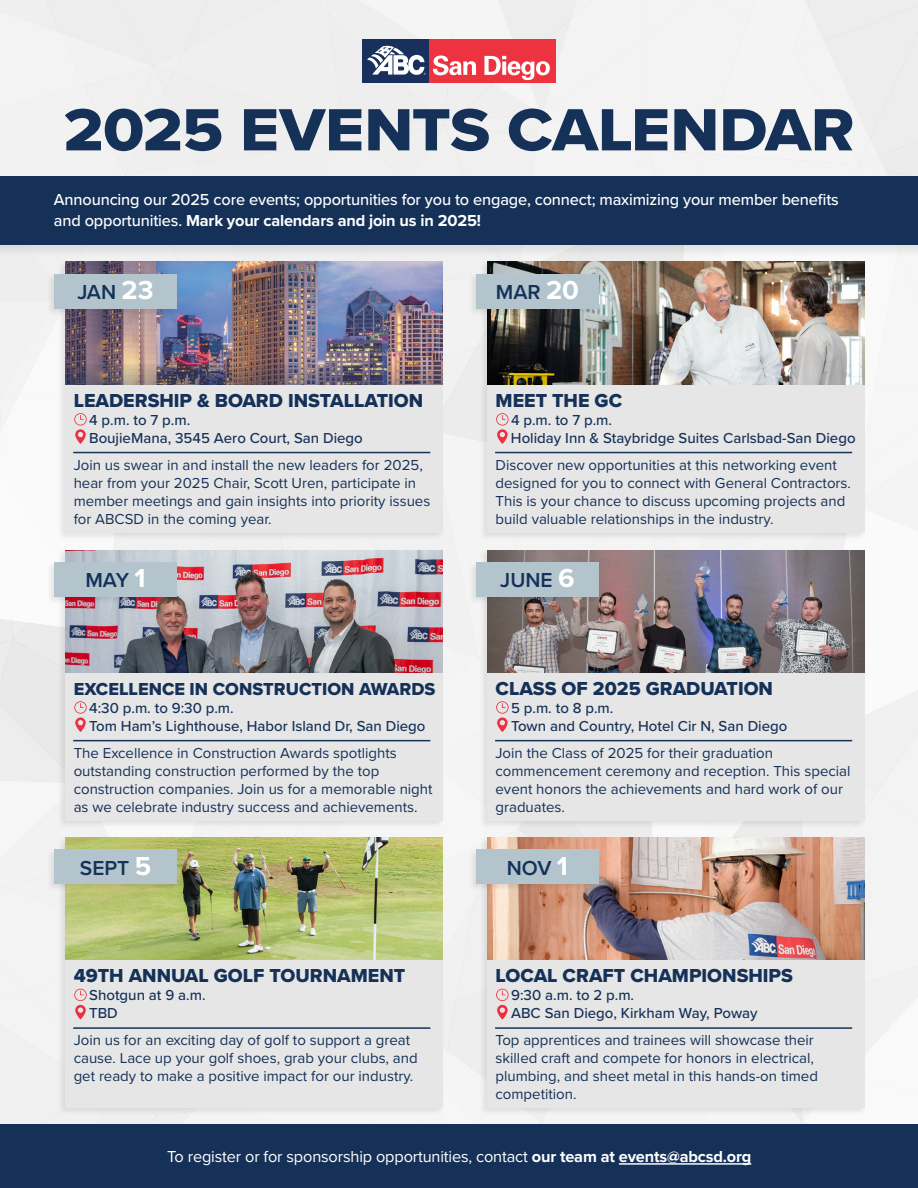
<style>
.page{position:relative;width:918px;height:1188px;background:#fff}
.page>*{position:absolute;margin:0;border:0;box-sizing:border-box;transform-origin:0 0}
.t1{font:61.8px "Proxima Nova Extrabld";letter-spacing:-.01em;color:#153158;scale:1.07 1}
.t2{font:600 21px "Proxima Nova";color:#143259}
.t3{font:19.5px "Proxima Nova Extrabld";color:#153158}
.t4{font:18px "Proxima Nova Extrabld";color:#153158}
.t5{font:500 16.5px/21px "Proxima Nova";letter-spacing:-.01em;color:#fff}
.t6{font:16.5px "Proxima Nova";letter-spacing:-.01em;color:#fff}
.t7{font:15px/18px "Proxima Nova";color:#153158}
.t8{font:500 15px "Proxima Nova";color:#153158}
.s1{font-weight:700}
.s2{font-weight:700;font-size:27px;color:#fff}
</style>
<div class="page">
<img style="left:0;top:0;width:918px;height:1188px">
<p class="t1" style="left:63px;top:84px;width:741px">2025 EVENTS CALENDAR</p>
<p class="t5" style="left:54px;top:188px;width:786px">Announcing our 2025 core events; opportunities for you to engage, connect; maximizing your member benefits and opportunities. <span class="s1">Mark your calendars and join us in 2025!</span></p>
<p class="t2" style="left:77px;top:277px;width:78px">JAN <span class="s2">23</span></p>
<p class="t3" style="left:74px;top:385px;width:351px">LEADERSHIP &amp; BOARD INSTALLATION</p>
<p class="t8" style="left:89px;top:408px;width:103px">4 p.m. to 7 p.m.</p>
<p class="t8" style="left:89px;top:426px;width:275px">BoujieMana, 3545 Aero Court, San Diego</p>
<p class="t7" style="left:74px;top:455px;width:358px">Join us swear in and install the new leaders for 2025, hear from your 2025 Chair, Scott Uren, participate in member meetings and gain insights into priority issues for ABCSD in the coming year.</p>
<p class="t2" style="left:85px;top:565px;width:62px">MAY <span class="s2">1</span></p>
<p class="t4" style="left:74px;top:675px;width:363px">EXCELLENCE IN CONSTRUCTION AWARDS</p>
<p class="t8" style="left:89px;top:696px;width:146px">4:30 p.m. to 9:30 p.m.</p>
<p class="t8" style="left:89px;top:714px;width:338px">Tom Ham’s Lighthouse, Habor Island Dr, San Diego</p>
<p class="t7" style="left:74px;top:743px;width:360px">The Excellence in Construction Awards spotlights outstanding construction performed by the top construction companies. Join us for a memorable night as we celebrate industry success and achievements.</p>
<p class="t2" style="left:80px;top:852px;width:73px">SEPT <span class="s2">5</span></p>
<p class="t3" style="left:74px;top:961px;width:333px">49TH ANNUAL GOLF TOURNAMENT</p>
<p class="t8" style="left:89px;top:984px;width:118px">Shotgun at 9 a.m.</p>
<p class="t8" style="left:89px;top:1002px;width:30px">TBD</p>
<p class="t7" style="left:74px;top:1031px;width:346px">Join us for an exciting day of golf to support a great cause. Lace up your golf shoes, grab your clubs, and get ready to make a positive impact for our industry.</p>
<p class="t2" style="left:496px;top:277px;width:85px">MAR <span class="s2">20</span></p>
<p class="t3" style="left:496px;top:385px;width:128px">MEET THE GC</p>
<p class="t8" style="left:511px;top:408px;width:103px">4 p.m. to 7 p.m.</p>
<p class="t8" style="left:511px;top:426px;width:346px">Holiday Inn &amp; Staybridge Suites Carlsbad-San Diego</p>
<p class="t7" style="left:496px;top:455px;width:357px">Discover new opportunities at this networking event designed for you to connect with General Contractors.<br>This is your chance to discuss upcoming projects and build valuable relationships in the industry.</p>
<p class="t2" style="left:500px;top:565px;width:76px">JUNE <span class="s2">6</span></p>
<p class="t3" style="left:496px;top:674px;width:279px">CLASS OF 2025 GRADUATION</p>
<p class="t8" style="left:511px;top:696px;width:104px">5 p.m. to 8 p.m.</p>
<p class="t8" style="left:511px;top:714px;width:278px">Town and Country, Hotel Cir N, San Diego</p>
<p class="t7" style="left:496px;top:743px;width:357px">Join the Class of 2025 for their graduation commencement ceremony and reception. This special event honors the achievements and hard work of our graduates.</p>
<p class="t2" style="left:507px;top:852px;width:63px">NOV <span class="s2">1</span></p>
<p class="t3" style="left:496px;top:961px;width:299px">LOCAL CRAFT CHAMPIONSHIPS</p>
<p class="t8" style="left:511px;top:984px;width:125px">9:30 a.m. to 2 p.m.</p>
<p class="t8" style="left:511px;top:1002px;width:248px">ABC San Diego, Kirkham Way, Poway</p>
<p class="t7" style="left:496px;top:1031px;width:324px">Top apprentices and trainees will showcase their skilled craft and compete for honors in electrical, plumbing, and sheet metal in this hands-on timed competition.</p>
<p class="t6" style="left:167px;top:1144px;width:586px">To register or for sponsorship opportunities, contact <span class="s1">our team at events@abcsd.org</span></p>
</div>
